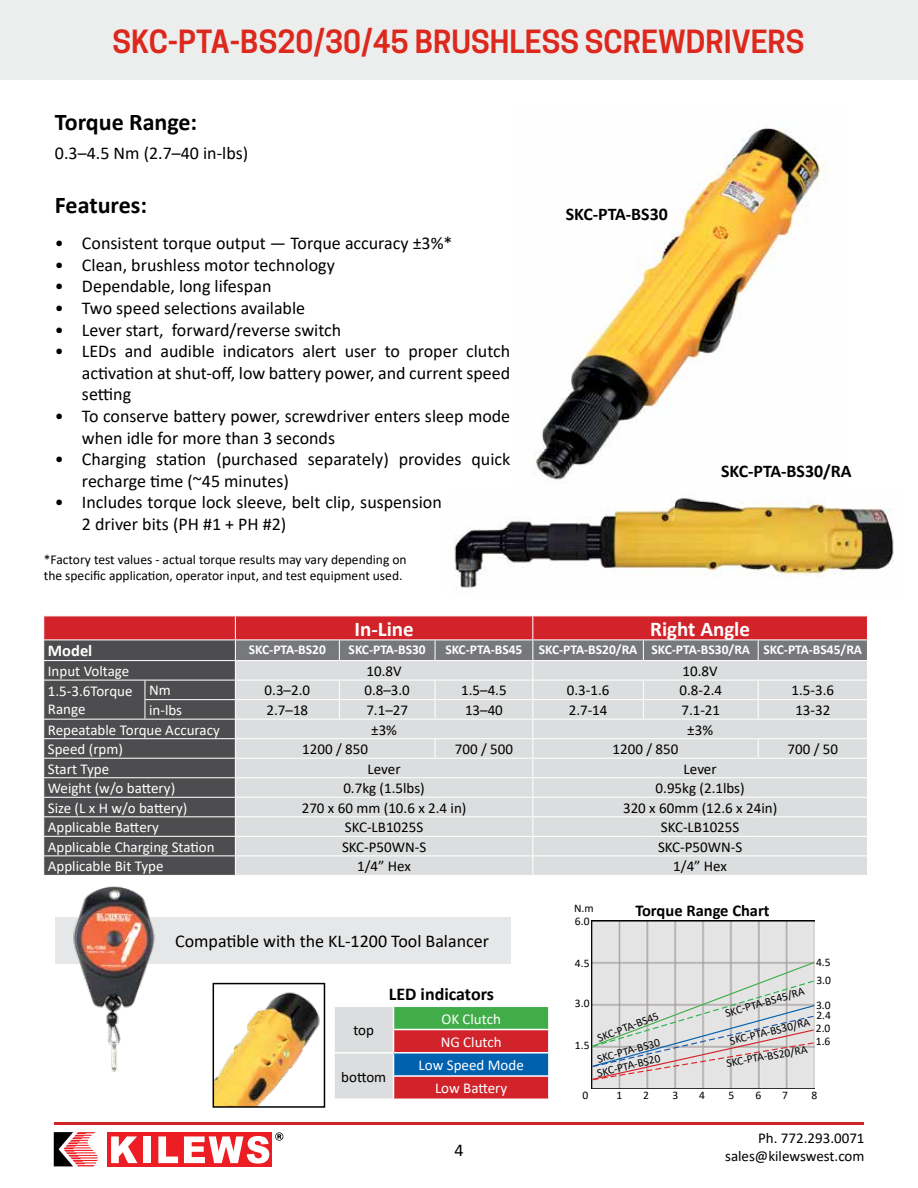
<style>
.page{position:relative;width:918px;height:1188px;background:#fff}
.page>*{position:absolute;margin:0;border:0;box-sizing:border-box;transform-origin:0 0}
.t1{font:600 30px "Cooper Hewitt";color:#dc281d}
.t2{font:700 24px "Calibri";color:#000}
.t3{font:700 21px "Calibri";color:#fff}
.t4{font:18px/21.6px "Calibri";color:#000}
.t5{font:700 18px "Calibri";color:#000}
.t6{font:700 17.85px "Calibri";color:#000}
.t7{font:700 16.5px "Calibri";color:#000}
.t8{font:700 16.5px "Calibri";color:#fff}
.t9{font:15px/18px "Calibri";color:#000;text-align:right}
.t10{font:15px/23.2px "Calibri";color:#fff}
.t11{font:13.5px/16.2px "Calibri";color:#000}
.t12{font:700 13.5px "Calibri";color:#fff}
.t13{font:11.55px "Calibri";color:#000}
</style>
<div class="page">
<svg style="left:54px;top:1132px;width:44px;height:34px"></svg>
<div style="left:107px;top:1132px;width:164px;height:34px;background:#ed1d24"></div>
<svg style="left:111px;top:1136px;width:26px;height:27px"></svg>
<div style="left:143px;top:1136px;width:7px;height:27px;background:#fff"></div>
<svg style="left:158px;top:1136px;width:20px;height:27px"></svg>
<svg style="left:184px;top:1136px;width:85px;height:28px"></svg>
<svg style="left:275px;top:1132px;width:8px;height:9px"></svg>
<hr style="left:54px;top:1122px;width:810px;height:3px;background:#d2232a">
<div style="left:0;top:0;width:918px;height:80px;background:#e6e7e8"></div>
<img style="left:592px;top:921px;width:223px;height:167px">
<svg style="left:43px;top:616px;width:825px;height:259px;background:#baabad"></svg>
<div style="left:55px;top:917px;width:455px;height:46px;background:#e6e7e8"></div>
<img style="left:67px;top:886px;width:95px;height:186px">
<img style="left:533px;top:127px;width:294px;height:353px">
<img style="left:216px;top:992px;width:104px;height:113px">
<div style="left:213px;top:983px;width:112px;height:125px;border:2px solid #000"></div>
<svg style="left:334px;top:1006px;width:215px;height:93px;background:#9c8483"></svg>
<hr style="left:548px;top:1077px;width:2px;height:22px;background:#fff">
<img style="left:454px;top:497px;width:440px;height:91px">
<svg style="left:591px;top:961px;width:224px;height:120px;background:#d7d6d5"></svg>
<h1 class="t1" style="left:113px;top:24px;width:694px">SKC-PTA-BS20/30/45 BRUSHLESS SCREWDRIVERS</h1>
<h2 class="t2" style="left:55px;top:105px;width:144px">Torque Range:</h2>
<p class="t4" style="left:55px;top:142px;width:195px">0.3–4.5 Nm (2.7–40 in-lbs)</p>
<h2 class="t2" style="left:55px;top:188px;width:94px">Features:</h2>
<p class="t4" style="left:55px;top:232px;width:399px">• Consistent torque output — Torque accuracy ±3%*</p>
<p class="t4" style="left:55px;top:254px;width:281px">• Clean, brushless motor technology</p>
<p class="t4" style="left:55px;top:275px;width:218px">• Dependable, long lifespan</p>
<p class="t4" style="left:55px;top:297px;width:252px">• Two speed selections available</p>
<p class="t4" style="left:55px;top:318px;width:288px">• Lever start, forward/reverse switch</p>
<p class="t4" style="left:82px;top:340px;width:430px;text-align:justify;text-indent:-27px">• LEDs and audible indicators alert user to proper clutch activation at shut-off, low battery power, and current speed setting</p>
<p class="t4" style="left:82px;top:405px;width:430px;text-indent:-27px">• To conserve battery power, screwdriver enters sleep mode when idle for more than 3 seconds</p>
<p class="t4" style="left:82px;top:448px;width:430px;text-indent:-27px">• Charging station (purchased separately) provides quick recharge time (~45 minutes)</p>
<p class="t4" style="left:82px;top:491px;width:430px;text-indent:-27px">• Includes torque lock sleeve, belt clip, suspension bail, and<br>2 driver bits (PH #1 + PH #2)</p>
<p class="t11" style="left:44px;top:551px;width:364px">*Factory test values - actual torque results may vary depending on the specific application, operator input, and test equipment used.</p>
<p class="t3" style="left:355px;top:614px;width:61px">In-Line</p>
<p class="t3" style="left:650px;top:614px;width:101px">Right Angle</p>
<p class="t8" style="left:48px;top:639px;width:46px">Model</p>
<p class="t12" style="left:249px;top:640px;width:79px">SKC-PTA-BS20</p>
<p class="t12" style="left:349px;top:640px;width:79px">SKC-PTA-BS30</p>
<p class="t12" style="left:445px;top:640px;width:418px">SKC-PTA-BS45 SKC-PTA-BS20/RA SKC-PTA-BS30/RA SKC-PTA-BS45/RA</p>
<p class="t10" style="left:48px;top:659px;width:83px">Input Voltage</p>
<p class="t9" style="left:367px;top:662px;width:37px">10.8V</p>
<p class="t9" style="left:683px;top:662px;width:37px">10.8V</p>
<p class="t10" style="left:48px;top:682px;width:86px;line-height:18px">1.5-3.6Torque<br>Range</p>
<p class="t10" style="left:149px;top:679px;width:23px">Nm</p>
<p class="t9" style="left:265px;top:681px;width:47px">0.3–2.0</p>
<p class="t9" style="left:364px;top:681px;width:47px">0.8–3.0</p>
<p class="t9" style="left:461px;top:681px;width:47px">1.5–4.5</p>
<p class="t9" style="left:567px;top:681px;width:44px">0.3-1.6</p>
<p class="t9" style="left:680px;top:681px;width:44px">0.8-2.4</p>
<p class="t9" style="left:792px;top:681px;width:44px">1.5-3.6</p>
<p class="t6" style="left:566px;top:201px;width:103px">SKC-PTA-BS30</p>
<p class="t6" style="left:721px;top:459px;width:132px">SKC-PTA-BS30/RA</p>
<p class="t10" style="left:149px;top:698px;width:35px">in-lbs</p>
<p class="t9" style="left:267px;top:701px;width:43px">2.7–18</p>
<p class="t9" style="left:366px;top:701px;width:43px">7.1–27</p>
<p class="t9" style="left:465px;top:701px;width:39px">13–40</p>
<p class="t9" style="left:569px;top:701px;width:40px">2.7-14</p>
<p class="t9" style="left:681px;top:701px;width:40px">7.1-21</p>
<p class="t9" style="left:795px;top:701px;width:37px">13-32</p>
<p class="t10" style="left:48px;top:718px;width:173px">Repeatable Torque Accuracy</p>
<p class="t9" style="left:371px;top:720px;width:27px">±3%</p>
<p class="t9" style="left:687px;top:720px;width:27px">±3%</p>
<p class="t10" style="left:48px;top:737px;width:77px">Speed (rpm)</p>
<p class="t9" style="left:302px;top:740px;width:67px">1200 / 850</p>
<p class="t9" style="left:455px;top:740px;width:60px">700 / 500</p>
<p class="t9" style="left:613px;top:740px;width:67px">1200 / 850</p>
<p class="t9" style="left:788px;top:740px;width:52px">700 / 50</p>
<p class="t10" style="left:48px;top:757px;width:63px">Start Type</p>
<p class="t9" style="left:368px;top:759px;width:35px">Lever</p>
<p class="t9" style="left:684px;top:759px;width:35px">Lever</p>
<p class="t10" style="left:48px;top:776px;width:129px">Weight (w/o battery)</p>
<p class="t9" style="left:343px;top:779px;width:83px">0.7kg (1.5lbs)</p>
<p class="t9" style="left:656px;top:779px;width:91px">0.95kg (2.1lbs)</p>
<p class="t10" style="left:48px;top:796px;width:141px">Size (L x H w/o battery)</p>
<p class="t9" style="left:302px;top:798px;width:166px">270 x 60 mm (10.6 x 2.4 in)</p>
<p class="t9" style="left:623px;top:798px;width:156px">320 x 60mm (12.6 x 24in)</p>
<p class="t10" style="left:48px;top:815px;width:113px">Applicable Battery</p>
<p class="t9" style="left:345px;top:818px;width:80px">SKC-LB1025S</p>
<p class="t9" style="left:661px;top:818px;width:80px">SKC-LB1025S</p>
<p class="t10" style="left:48px;top:835px;width:168px">Applicable Charging Station</p>
<p class="t9" style="left:342px;top:837px;width:86px">SKC-P50WN-S</p>
<p class="t9" style="left:658px;top:837px;width:86px">SKC-P50WN-S</p>
<p class="t10" style="left:48px;top:854px;width:117px">Applicable Bit Type</p>
<p class="t9" style="left:357px;top:857px;width:55px">1/4” Hex</p>
<p class="t9" style="left:673px;top:857px;width:55px">1/4” Hex</p>
<p class="t4" style="left:175px;top:930px;width:315px">Compatible with the KL-1200 Tool Balancer</p>
<p class="t13" style="left:574px;top:900px;width:21px">N.m</p>
<p class="t13" style="left:575px;top:913px;width:16px">6.0</p>
<p class="t7" style="left:635px;top:899px;width:136px">Torque Range Chart</p>
<p class="t13" style="left:816px;top:954px;width:16px">4.5</p>
<p class="t13" style="left:816px;top:997px;width:16px">3.0</p>
<p class="t13" style="left:575px;top:955px;width:16px">4.5</p>
<p class="t13" style="left:816px;top:972px;width:16px">3.0</p>
<p class="t13" style="left:723px;top:1006px;width:84px;rotate:-16deg">SKC-PTA-BS45/RA</p>
<p class="t5" style="left:389px;top:982px;width:107px">LED indicators</p>
<p class="t13" style="left:575px;top:995px;width:16px">3.0</p>
<p class="t13" style="left:816px;top:1007px;width:16px">2.4</p>
<p class="t13" style="left:595px;top:1031px;width:66px;rotate:-21deg">SKC-PTA-BS45</p>
<p class="t10" style="left:441px;top:1007px;width:62px">OK Clutch<br>NG Clutch</p>
<p class="t13" style="left:728px;top:1033px;width:84px;rotate:-13deg">SKC-PTA-BS30/RA</p>
<p class="t13" style="left:816px;top:1020px;width:16px">2.0</p>
<p class="t9" style="left:353px;top:1021px;width:22px">top</p>
<p class="t13" style="left:816px;top:1033px;width:16px">1.6</p>
<p class="t13" style="left:595px;top:1051px;width:66px;rotate:-15deg">SKC-PTA-BS30</p>
<p class="t13" style="left:575px;top:1037px;width:16px">1.5</p>
<p class="t13" style="left:725px;top:1055px;width:84px;rotate:-10deg">SKC-PTA-BS20/RA</p>
<p class="t9" style="left:341px;top:1067px;width:47px">bottom</p>
<p class="t10" style="left:419px;top:1053px;width:107px;text-align:center">Low Speed Mode<br>Low Battery</p>
<p class="t13" style="left:595px;top:1065px;width:66px;rotate:-13deg">SKC-PTA-BS20</p>
<p class="t13" style="left:583px;top:1087px;width:7px">0</p>
<p class="t13" style="left:616px;top:1087px;width:7px">1</p>
<p class="t13" style="left:643px;top:1087px;width:7px">2</p>
<p class="t13" style="left:673px;top:1087px;width:7px">3</p>
<p class="t13" style="left:699px;top:1087px;width:7px">4</p>
<p class="t13" style="left:729px;top:1087px;width:7px">5</p>
<p class="t13" style="left:755px;top:1087px;width:7px">6</p>
<p class="t13" style="left:782px;top:1087px;width:7px">7</p>
<p class="t13" style="left:811px;top:1087px;width:7px">8</p>
<p class="t4" style="left:455px;top:1139px;width:11px">4</p>
<p class="t9" style="left:725px;top:1129px;width:141px">Ph. 772.293.0071 sales@kilewswest.com</p>
</div>
